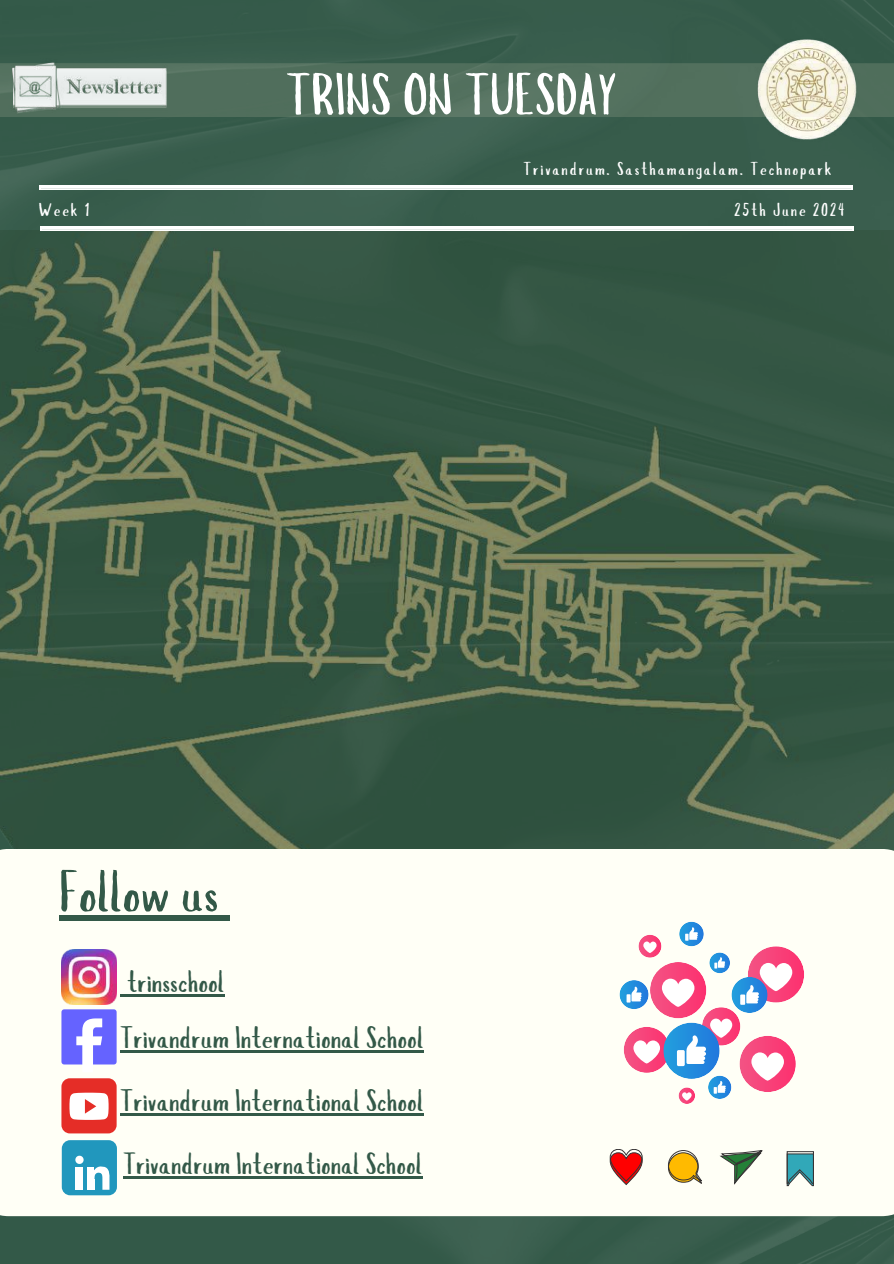
<style>
.page{position:relative;width:894px;height:1264px;background:#fff}
.page>*{position:absolute;margin:0;border:0;box-sizing:border-box;transform-origin:0 0}
.t1{font:57px "Slopes";color:#fff}
.t2{font:57px "Slopes";color:#335948}
.t3{font:30px/56.1px "Slopes";color:#335948}
.t4{font:29.55px "Slopes";color:#335948}
.t5{font:18px "Slopes";letter-spacing:.1em;color:#fff}
</style>
<div class="page">
<img style="left:0;top:0;width:893px;height:1263px">
<div style="left:0;top:849px;width:893px;height:367px;background:#fffff6"></div>
<img style="left:651px;top:39px;width:242px;height:135px">
<svg style="left:39px;top:185px;width:812px;height:4px"></svg>
<svg style="left:0;top:63px;width:893px;height:54px;background:#657e6b"></svg>
<svg style="left:40px;top:226px;width:812px;height:4px"></svg>
<img style="left:6px;top:59px;width:166px;height:55px">
<img style="left:61px;top:949px;width:55px;height:55px">
<div style="left:61px;top:1009px;width:56px;height:55px;background:#6563ff;border-radius:3px"></div>
<svg style="left:76px;top:1018px;width:26px;height:54px"></svg>
<div style="left:61px;top:1078px;width:56px;height:55px;background:#e52d27;border-radius:8px"></div>
<svg style="left:69px;top:1092px;width:40px;height:27px"></svg>
<div style="left:62px;top:1140px;width:55px;height:55px;background:#2197bd;border-radius:8px"></div>
<svg style="left:75px;top:1155px;width:9px;height:8px"></svg>
<div style="left:76px;top:1166px;width:7px;height:23px;background:#fff"></div>
<div style="left:87px;top:1166px;width:7px;height:23px;background:#fff"></div>
<svg style="left:92px;top:1166px;width:18px;height:23px"></svg>
<svg style="left:623px;top:1026px;width:46px;height:46px"></svg>
<svg style="left:633px;top:1040px;width:27px;height:23px"></svg>
<svg style="left:701px;top:1007px;width:39px;height:38px"></svg>
<svg style="left:739px;top:1035px;width:56px;height:57px;background:#f84b80"></svg>
<svg style="left:751px;top:1052px;width:32px;height:28px"></svg>
<svg style="left:680px;top:1087px;width:13px;height:13px"></svg>
<svg style="left:747px;top:946px;width:57px;height:56px"></svg>
<svg style="left:649px;top:962px;width:57px;height:56px;background:#f84a7f"></svg>
<svg style="left:661px;top:978px;width:33px;height:28px"></svg>
<svg style="left:638px;top:934px;width:23px;height:23px"></svg>
<svg style="left:643px;top:941px;width:13px;height:12px"></svg>
<svg style="left:663px;top:1022px;width:56px;height:56px"></svg>
<div style="left:676px;top:1050px;width:8px;height:16px;background:#fff;border-radius:2px"></div>
<svg style="left:686px;top:1018px;width:46px;height:45px"></svg>
<svg style="left:707px;top:1075px;width:24px;height:23px"></svg>
<svg style="left:713px;top:1080px;width:12px;height:13px"></svg>
<svg style="left:619px;top:980px;width:29px;height:29px"></svg>
<svg style="left:626px;top:986px;width:15px;height:16px"></svg>
<svg style="left:709px;top:952px;width:20px;height:21px"></svg>
<svg style="left:714px;top:957px;width:10px;height:11px"></svg>
<svg style="left:731px;top:976px;width:36px;height:37px"></svg>
<div style="left:740px;top:994px;width:5px;height:10px;background:#fff"></div>
<svg style="left:745px;top:962px;width:47px;height:41px"></svg>
<hr style="left:683px;top:921px;width:16px;height:3px;background:#fff">
<svg style="left:685px;top:927px;width:12px;height:13px"></svg>
<svg style="left:609px;top:1148px;width:33px;height:37px"></svg>
<svg style="left:667px;top:1149px;width:36px;height:36px"></svg>
<svg style="left:719px;top:1149px;width:43px;height:35px"></svg>
<svg style="left:786px;top:1151px;width:27px;height:35px"></svg>
<div style="left:60px;top:915px;width:159px;height:5px;background:#335948"></div>
<div style="left:219px;top:915px;width:11px;height:5px;background:#335948"></div>
<hr style="left:123px;top:1176px;width:299px;height:2px;background:#335948">
<svg style="left:121px;top:994px;width:6px;height:2px"></svg>
<hr style="left:127px;top:994px;width:97px;height:2px;background:#335948">
<hr style="left:120px;top:1050px;width:303px;height:2px;background:#335948">
<hr style="left:120px;top:1112px;width:303px;height:3px;background:#335948">
<h1 class="t1" style="left:285px;top:72px;width:333px">TRINS ON TUESDAY</h1>
<p class="t5" style="left:523px;top:161px;width:310px">Trivandrum. Sasthamangalam. Technopark</p>
<p class="t5" style="left:39px;top:202px;width:52px">Week 1</p>
<p class="t5" style="left:734px;top:202px;width:112px">25th June 2024</p>
<h1 class="t2" style="left:60px;top:868px;width:161px">Follow us</h1>
<p class="t3" style="left:120px;top:956px;width:305px">trinsschool<br>Trivandrum International School</p>
<p class="t3" style="left:120px;top:1075px;width:305px">Trivandrum International School</p>
<p class="t4" style="left:123px;top:1152px;width:301px">Trivandrum International School</p>
</div>
